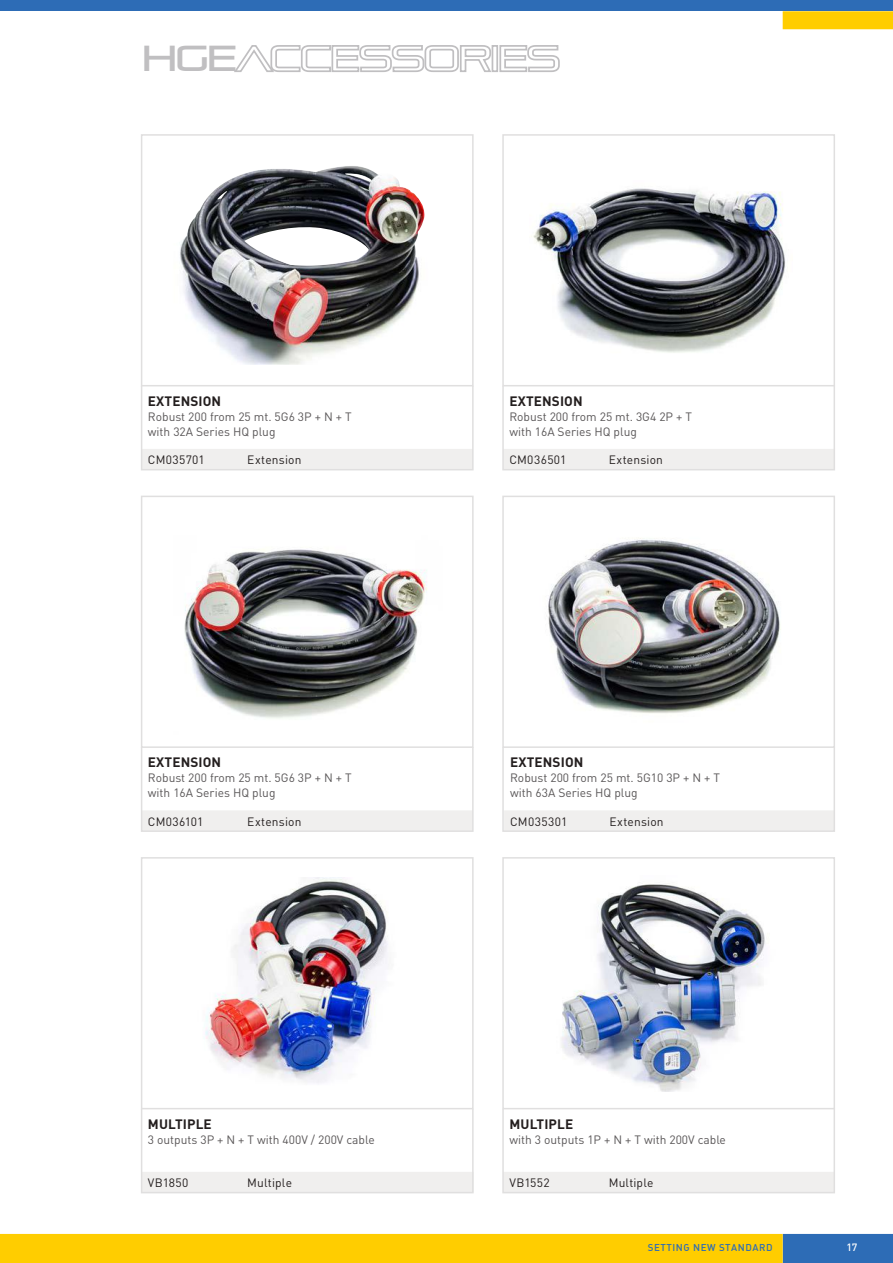
<style>
.page{position:relative;width:893px;height:1263px;background:#fff}
.page>*{position:absolute;margin:0;border:0;box-sizing:border-box;transform-origin:0 0}
.t1{font:36px "Pirulen Rg";letter-spacing:-.05em;color:#c0bfc1}
.t2{font:700 13.5px "DIN Pro";letter-spacing:.01em;color:#241f1f}
.t3{font:12px/15px "DIN Pro";color:#5a5758}
.t4{font:12px "DIN Pro";letter-spacing:.015em;color:#241f1f}
.t5{font:500 10.5px "DIN Pro";color:#fff}
.t6{font:9.75px "DIN Medium Alternate";letter-spacing:.055em;color:#2d6cb6}
</style>
<div class="page">
<div style="left:783px;top:1234px;width:110px;height:29px;background:#2d6cb6"></div>
<div style="left:0;top:1234px;width:783px;height:29px;background:#ffcd00"></div>
<div style="left:0;top:0;width:893px;height:11px;background:#2d6cb6"></div>
<div style="left:783px;top:11px;width:110px;height:18px;background:#ffcd00"></div>
<img style="left:180px;top:166px;width:245px;height:199px">
<div style="left:144px;top:449px;width:327px;height:18px;background:#f0efee"></div>
<img style="left:533px;top:188px;width:253px;height:165px">
<img style="left:184px;top:549px;width:243px;height:170px">
<img style="left:548px;top:538px;width:233px;height:176px">
<img style="left:205px;top:878px;width:183px;height:205px">
<img style="left:561px;top:884px;width:204px;height:207px">
<div style="left:141px;top:134px;width:333px;height:252px;border:2px solid #e0dfdf"></div>
<div style="left:141px;top:385px;width:333px;height:85px;border:2px solid #e0dfdf"></div>
<div style="left:144px;top:810px;width:327px;height:19px;background:#f0efee"></div>
<div style="left:141px;top:496px;width:333px;height:252px;border:2px solid #e0dfdf"></div>
<div style="left:141px;top:746px;width:333px;height:86px;border:2px solid #e0dfdf"></div>
<div style="left:144px;top:1172px;width:327px;height:18px;background:#f0efee"></div>
<div style="left:141px;top:857px;width:333px;height:252px;border:2px solid #e0dfdf"></div>
<div style="left:141px;top:1108px;width:333px;height:85px;border:2px solid #e0dfdf"></div>
<div style="left:505px;top:449px;width:327px;height:18px;background:#f0efee"></div>
<div style="left:502px;top:134px;width:333px;height:252px;border:2px solid #e0dfdf"></div>
<div style="left:502px;top:385px;width:333px;height:85px;border:2px solid #e0dfdf"></div>
<div style="left:505px;top:810px;width:327px;height:19px;background:#f0efee"></div>
<div style="left:502px;top:496px;width:333px;height:252px;border:2px solid #e0dfdf"></div>
<div style="left:505px;top:1172px;width:327px;height:18px;background:#f0efee"></div>
<div style="left:502px;top:857px;width:333px;height:252px;border:2px solid #e0dfdf"></div>
<div style="left:502px;top:1108px;width:333px;height:85px;border:2px solid #e0dfdf"></div>
<div style="left:502px;top:746px;width:333px;height:86px;border:2px solid #e0dfdf"></div>
<h1 class="t1" style="left:142px;top:37px;width:420px">HGEACCESSORIES</h1>
<p class="t2" style="left:148px;top:392px;width:75px">EXTENSION</p>
<p class="t3" style="left:148px;top:408px;width:205px">Robust 200 from 25 mt. 5G6 3P + N + T with 32A Series HQ plug</p>
<p class="t4" style="left:148px;top:452px;width:58px">CM035701</p>
<p class="t4" style="left:247px;top:452px;width:56px">Extension</p>
<p class="t2" style="left:148px;top:753px;width:75px">EXTENSION</p>
<p class="t3" style="left:148px;top:770px;width:205px">Robust 200 from 25 mt. 5G6 3P + N + T with 16A Series HQ plug</p>
<p class="t4" style="left:148px;top:813px;width:57px">CM036101</p>
<p class="t4" style="left:247px;top:813px;width:56px">Extension</p>
<p class="t2" style="left:148px;top:1114px;width:65px">MULTIPLE</p>
<p class="t3" style="left:148px;top:1131px;width:228px">3 outputs 3P + N + T with 400V / 200V cable</p>
<p class="t4" style="left:148px;top:1174px;width:42px">VB1850</p>
<p class="t4" style="left:247px;top:1174px;width:46px">Multiple</p>
<p class="t2" style="left:509px;top:392px;width:75px">EXTENSION</p>
<p class="t3" style="left:509px;top:408px;width:184px">Robust 200 from 25 mt. 3G4 2P + T with 16A Series HQ plug</p>
<p class="t4" style="left:509px;top:452px;width:59px">CM036501</p>
<p class="t4" style="left:609px;top:452px;width:56px">Extension</p>
<p class="t2" style="left:510px;top:753px;width:75px">EXTENSION</p>
<p class="t3" style="left:510px;top:770px;width:211px">Robust 200 from 25 mt. 5G10 3P + N + T with 63A Series HQ plug</p>
<p class="t4" style="left:510px;top:813px;width:59px">CM035301</p>
<p class="t4" style="left:609px;top:813px;width:56px">Extension</p>
<p class="t2" style="left:509px;top:1114px;width:65px">MULTIPLE</p>
<p class="t3" style="left:509px;top:1131px;width:218px">with 3 outputs 1P + N + T with 200V cable</p>
<p class="t4" style="left:509px;top:1174px;width:42px">VB1552</p>
<p class="t4" style="left:609px;top:1174px;width:46px">Multiple</p>
<p class="t6" style="left:648px;top:1241px;width:126px">SETTING NEW STANDARD</p>
<p class="t5" style="left:846px;top:1240px;width:13px">17</p>
</div>
